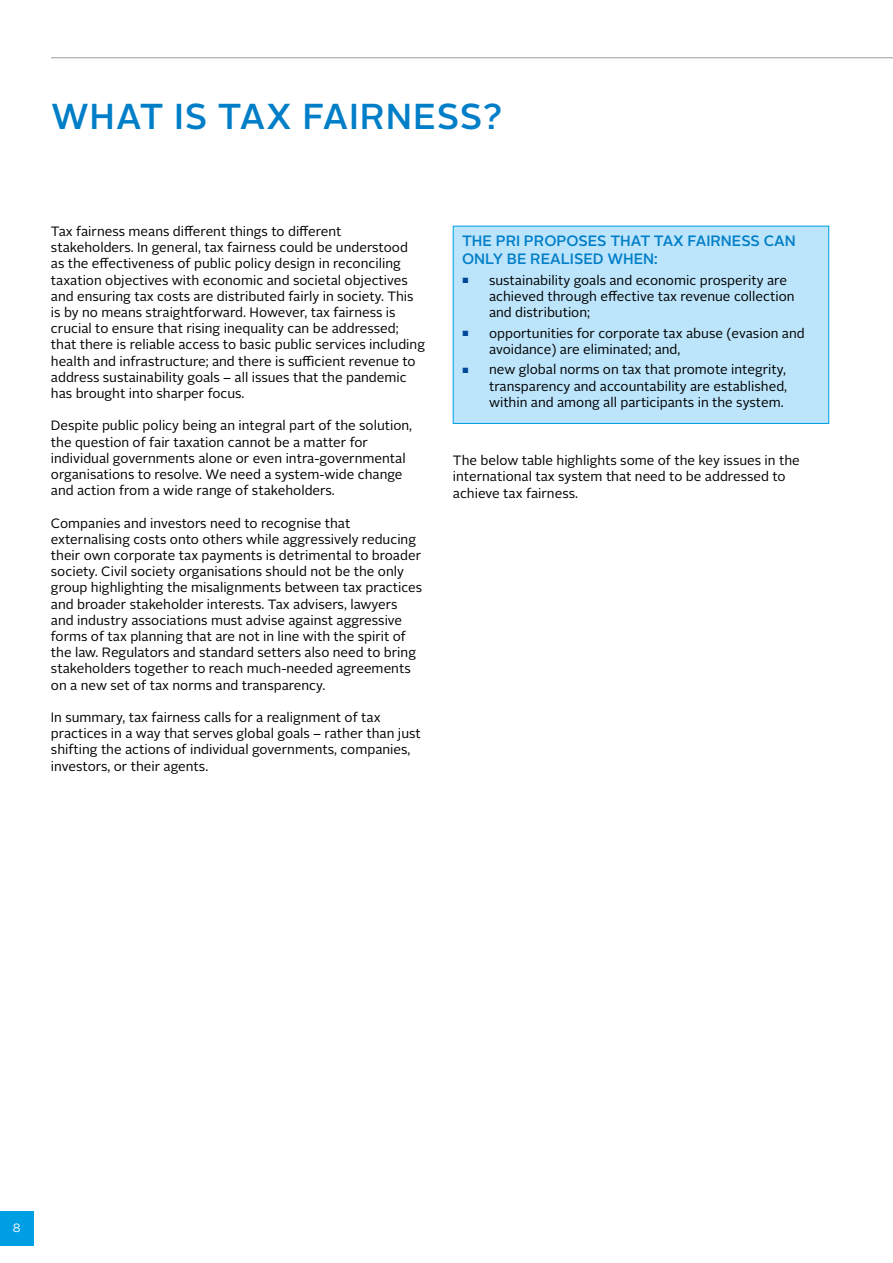
<style>
.page{position:relative;width:893px;height:1263px;background:#fff}
.page>*{position:absolute;margin:0;border:0;box-sizing:border-box;transform-origin:0 0}
.t1{font:500 36px "Alright Sans";letter-spacing:.025em;color:#007ec7}
.t2{font:500 15px/18px "Alright Sans";color:#007ec7}
.t3{font:13.5px/16.2px "Alright Sans";color:#000}
.t4{font:12px "Alright Sans";color:#fff}
.s1{font-size:7.5px;color:#00489a}
</style>
<div class="page">
<hr style="left:51px;top:57px;width:842px;height:1px;background:#9d9d9c">
<div style="left:0;top:1212px;width:34px;height:34px;background:#009fe3"></div>
<div style="left:453px;top:226px;width:376px;height:197px;background:#bce4fa"></div>
<div style="left:453px;top:226px;width:376px;height:198px;border:1px solid #009fe3"></div>
<h1 class="t1" style="left:51px;top:92px;width:453px">WHAT IS TAX FAIRNESS?</h1>
<p class="t3" style="left:51px;top:223px;width:376px">Tax fairness means different things to different stakeholders. In general, tax fairness could be understood<br>as the effectiveness of public policy design in reconciling taxation objectives with economic and societal objectives and ensuring tax costs are distributed fairly in society. This is by no means straightforward. However, tax fairness is crucial to ensure that rising inequality can be addressed; that there is reliable access to basic public services including health and infrastructure; and there is sufficient revenue to address sustainability goals – all issues that the pandemic has brought into sharper focus.</p>
<p class="t3" style="left:51px;top:418px;width:363px">Despite public policy being an integral part of the solution, the question of fair taxation cannot be a matter for individual governments alone or even intra-governmental organisations to resolve. We need a system-wide change and action from a wide range of stakeholders.</p>
<p class="t3" style="left:51px;top:515px;width:373px">Companies and investors need to recognise that externalising costs onto others while aggressively reducing their own corporate tax payments is detrimental to broader society. Civil society organisations should not be the only group highlighting the misalignments between tax practices and broader stakeholder interests. Tax advisers, lawyers and industry associations must advise against aggressive forms of tax planning that are not in line with the spirit of the law. Regulators and standard setters also need to bring stakeholders together to reach much-needed agreements on a new set of tax norms and transparency.</p>
<p class="t3" style="left:51px;top:709px;width:371px">In summary, tax fairness calls for a realignment of tax practices in a way that serves global goals – rather than just shifting the actions of individual governments, companies, investors, or their agents.</p>
<p class="t2" style="left:462px;top:232px;width:335px">THE PRI PROPOSES THAT TAX FAIRNESS CAN<br>ONLY BE REALISED WHEN:</p>
<p class="t3" style="left:489px;top:272px;width:307px;text-indent:-27px"><span class="s1">■</span> sustainability goals and economic prosperity are achieved through effective tax revenue collection and distribution;</p>
<p class="t3" style="left:489px;top:325px;width:317px;text-indent:-27px"><span class="s1">■</span> opportunities for corporate tax abuse (evasion and avoidance) are eliminated; and,</p>
<p class="t3" style="left:489px;top:362px;width:300px;text-align:justify;text-indent:-27px"><span class="s1">■</span> new global norms on tax that promote integrity, transparency and accountability are established, within and among all participants in the system.</p>
<p class="t3" style="left:453px;top:453px;width:348px">The below table highlights some of the key issues in the international tax system that need to be addressed to achieve tax fairness.</p>
<p class="t4" style="left:13px;top:1220px;width:9px">8</p>
</div>
